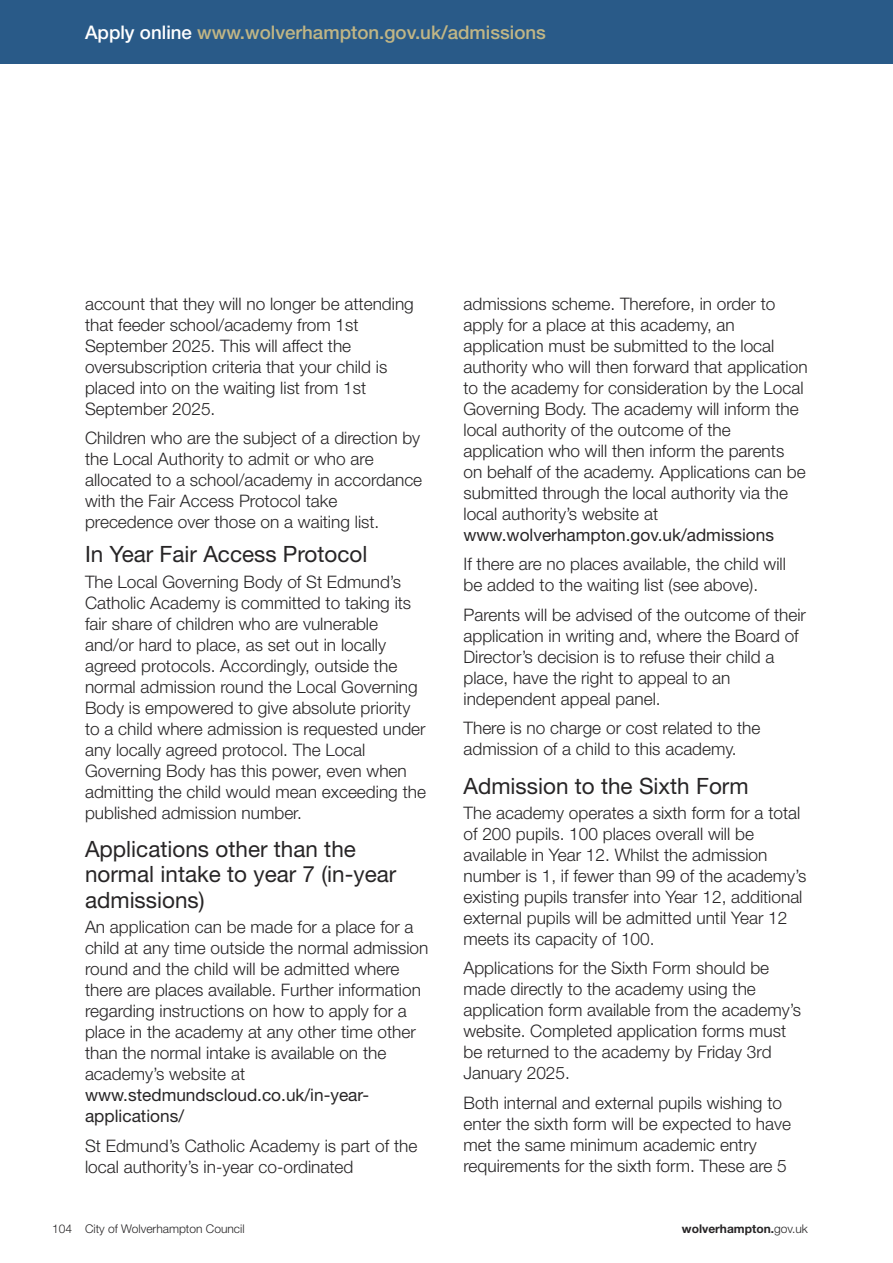
<style>
.page{position:relative;width:893px;height:1263px;background:#fff}
.page>*{position:absolute;margin:0;border:0;box-sizing:border-box;transform-origin:0 0}
.t1{font:22.5px/25.5px "Helvetica Neue LT Std";color:#272526}
.t2{font:500 18.75px "Helvetica Neue LT Std";color:#c1b685}
.t3{font:300 17.25px/21px "Helvetica Neue LT Std";color:#272526}
.t4{font:300 12px "Helvetica Neue LT Std";color:#272526}
.t5{font:700 12px "Helvetica Neue LT Std";color:#272526}
.s1{color:#fff}
.s2{font-weight:400}
.s3{font-weight:300}
</style>
<div class="page">
<div style="left:0;top:0;width:893px;height:64px;background:#295a88"></div>
<p class="t2" style="left:85px;top:26px;width:462px"><span class="s1">Apply online</span> www.wolverhampton.gov.uk/admissions</p>
<p class="t3" style="left:85px;top:295px;width:330px">account that they will no longer be attending that feeder school/academy from 1st September 2025. This will affect the oversubscription criteria that your child is placed into on the waiting list from 1st September 2025.</p>
<p class="t3" style="left:85px;top:430px;width:339px">Children who are the subject of a direction by the Local Authority to admit or who are allocated to a school/academy in accordance with the Fair Access Protocol take precedence over those on a waiting list.</p>
<p class="t1" style="left:85px;top:544px;width:284px">In Year Fair Access Protocol</p>
<p class="t3" style="left:85px;top:573px;width:342px">The Local Governing Body of St Edmund’s Catholic Academy is committed to taking its fair share of children who are vulnerable and/or hard to place, as set out in locally agreed protocols. Accordingly, outside the normal admission round the Local Governing Body is empowered to give absolute priority to a child where admission is requested under any locally agreed protocol. The Local Governing Body has this power, even when admitting the child would mean exceeding the published admission number.</p>
<p class="t1" style="left:85px;top:838px;width:313px">Applications other than the normal intake to year 7 (in-year admissions)</p>
<p class="t3" style="left:85px;top:918px;width:345px">An application can be made for a place for a child at any time outside the normal admission round and the child will be admitted where there are places available. Further information regarding instructions on how to apply for a place in the academy at any other time other than the normal intake is available on the academy’s website at <span class="s2">www.stedmundscloud.co.uk/in-year&shy;applications/</span></p>
<p class="t3" style="left:85px;top:1137px;width:334px">St Edmund’s Catholic Academy is part of the local authority’s in-year co-ordinated</p>
<p class="t3" style="left:463px;top:295px;width:346px">admissions scheme. Therefore, in order to apply for a place at this academy, an application must be submitted to the local authority who will then forward that application to the academy for consideration by the Local Governing Body. The academy will inform the local authority of the outcome of the application who will then inform the parents<br>on behalf of the academy. Applications can be submitted through the local authority via the local authority’s website at <span class="s2">www.wolverhampton.gov.uk/admissions</span></p>
<p class="t3" style="left:463px;top:555px;width:324px">If there are no places available, the child will be added to the waiting list (see above).</p>
<p class="t3" style="left:463px;top:606px;width:344px">Parents will be advised of the outcome of their application in writing and, where the Board of Director’s decision is to refuse their child a place, have the right to appeal to an independent appeal panel.</p>
<p class="t3" style="left:463px;top:719px;width:298px">There is no charge or cost related to the admission of a child to this academy.</p>
<p class="t1" style="left:463px;top:775px;width:287px">Admission to the Sixth Form</p>
<p class="t3" style="left:463px;top:804px;width:344px">The academy operates a sixth form for a total of 200 pupils. 100 places overall will be available in Year 12. Whilst the admission number is 1, if fewer than 99 of the academy’s existing pupils transfer into Year 12, additional external pupils will be admitted until Year 12 meets its capacity of 100.</p>
<p class="t3" style="left:463px;top:959px;width:339px">Applications for the Sixth Form should be made directly to the academy using the application form available from the academy’s website. Completed application forms must be returned to the academy by Friday 3rd January 2025.</p>
<p class="t3" style="left:463px;top:1094px;width:329px">Both internal and external pupils wishing to enter the sixth form will be expected to have met the same minimum academic entry requirements for the sixth form. These are 5</p>
<p class="t4" style="left:52px;top:1225px;width:22px">104</p>
<p class="t4" style="left:85px;top:1225px;width:161px">City of Wolverhampton Council</p>
<p class="t5" style="left:682px;top:1225px;width:127px">wolverhampton.<span class="s3">gov.uk</span></p>
</div>
